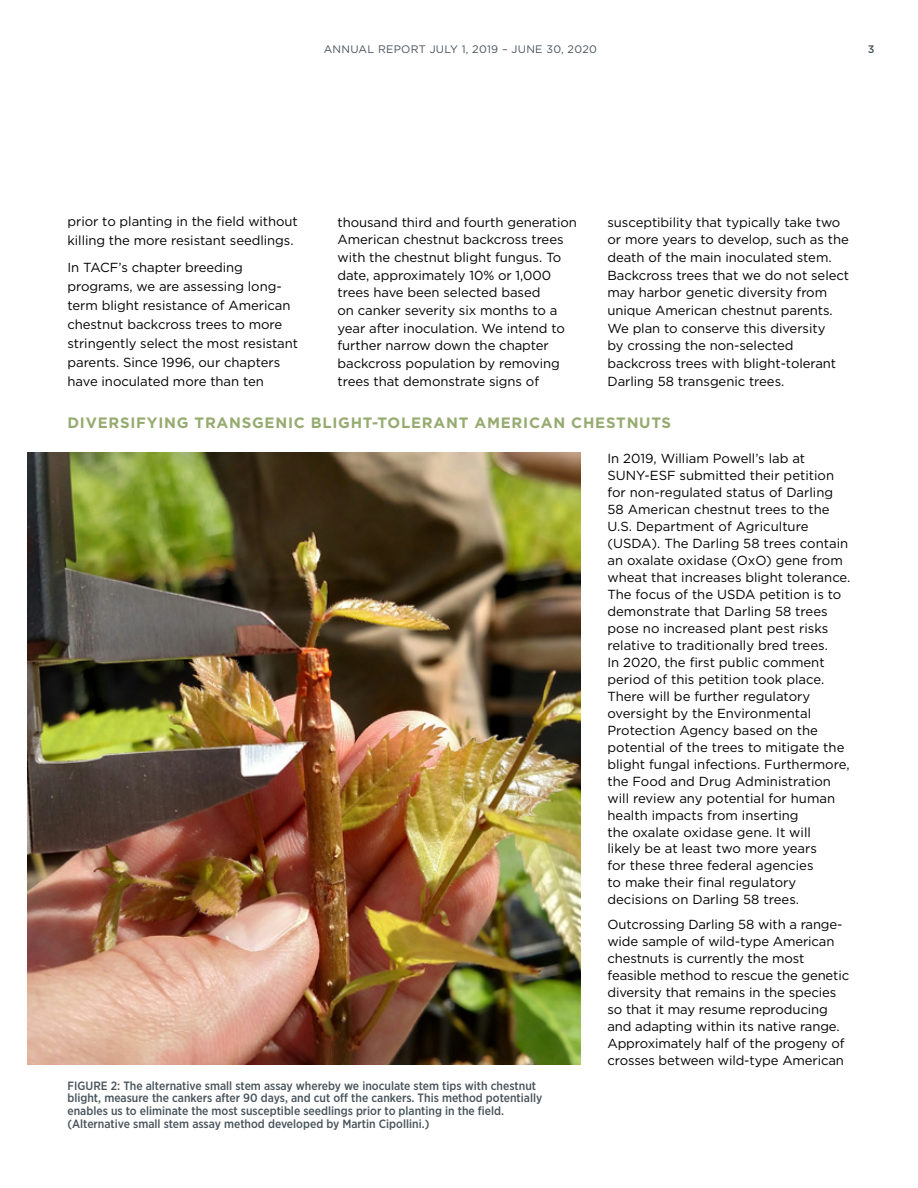
<style>
.page{position:relative;width:918px;height:1188px;background:#fff}
.page>*{position:absolute;margin:0;border:0;box-sizing:border-box;transform-origin:0 0}
.t1{font:700 15px "Gotham";letter-spacing:.05em;color:#96ab70}
.t2{font:13.2px/17px "Gotham";letter-spacing:-.005em;color:#000}
.t3{font:500 12px/12.8px "Gotham Narrow";color:#48535b}
.t4{font:10.8px "Gotham";letter-spacing:.025em;color:#48535b}
.t5{font:500 10.8px "Gotham";color:#48535b}
</style>
<div class="page">
<img style="left:27px;top:453px;width:553px;height:612px">
<p class="t4" style="left:324px;top:42px;width:275px">ANNUAL REPORT JULY 1, 2019 – JUNE 30, 2020</p>
<p class="t5" style="left:868px;top:42px;width:8px">3</p>
<p class="t2" style="left:68px;top:212px;width:232px;line-height:18.9px">prior to planting in the field without killing the more resistant seedlings.</p>
<p class="t2" style="left:68px;top:258px;width:232px;line-height:18.9px">In TACF’s chapter breeding programs, we are assessing long&shy;term blight resistance of American chestnut backcross trees to more stringently select the most resistant parents. Since 1996, our chapters have inoculated more than ten</p>
<p class="t2" style="left:337px;top:213px;width:241px;line-height:17.7px">thousand third and fourth generation American chestnut backcross trees with the chestnut blight fungus. To date, approximately 10% or 1,000 trees have been selected based<br>on canker severity six months to a year after inoculation. We intend to further narrow down the chapter backcross population by removing trees that demonstrate signs of</p>
<p class="t2" style="left:607px;top:213px;width:243px;line-height:17.7px">susceptibility that typically take two or more years to develop, such as the death of the main inoculated stem.<br>Backcross trees that we do not select may harbor genetic diversity from unique American chestnut parents.<br>We plan to conserve this diversity<br>by crossing the non-selected backcross trees with blight-tolerant Darling 58 transgenic trees.</p>
<p class="t1" style="left:68px;top:413px;width:605px">DIVERSIFYING TRANSGENIC BLIGHT-TOLERANT AMERICAN CHESTNUTS</p>
<p class="t3" style="left:68px;top:1079px;width:476px">FIGURE 2: The alternative small stem assay whereby we inoculate stem tips with chestnut blight, measure the cankers after 90 days, and cut off the cankers. This method potentially enables us to eliminate the most susceptible seedlings prior to planting in the field. (Alternative small stem assay method developed by Martin Cipollini.)</p>
<p class="t2" style="left:607px;top:450px;width:245px">In 2019, William Powell’s lab at SUNY-ESF submitted their petition for non-regulated status of Darling 58 American chestnut trees to the U.S. Department of Agriculture (USDA). The Darling 58 trees contain an oxalate oxidase (OxO) gene from wheat that increases blight tolerance.<br>The focus of the USDA petition is to demonstrate that Darling 58 trees pose no increased plant pest risks relative to traditionally bred trees.<br>In 2020, the first public comment period of this petition took place.<br>There will be further regulatory oversight by the Environmental Protection Agency based on the potential of the trees to mitigate the blight fungal infections. Furthermore, the Food and Drug Administration will review any potential for human health impacts from inserting<br>the oxalate oxidase gene. It will<br>likely be at least two more years<br>for these three federal agencies<br>to make their final regulatory decisions on Darling 58 trees.</p>
<p class="t2" style="left:607px;top:916px;width:243px">Outcrossing Darling 58 with a range&shy;wide sample of wild-type American chestnuts is currently the most feasible method to rescue the genetic diversity that remains in the species so that it may resume reproducing and adapting within its native range.<br>Approximately half of the progeny of crosses between wild-type American</p>
</div>
